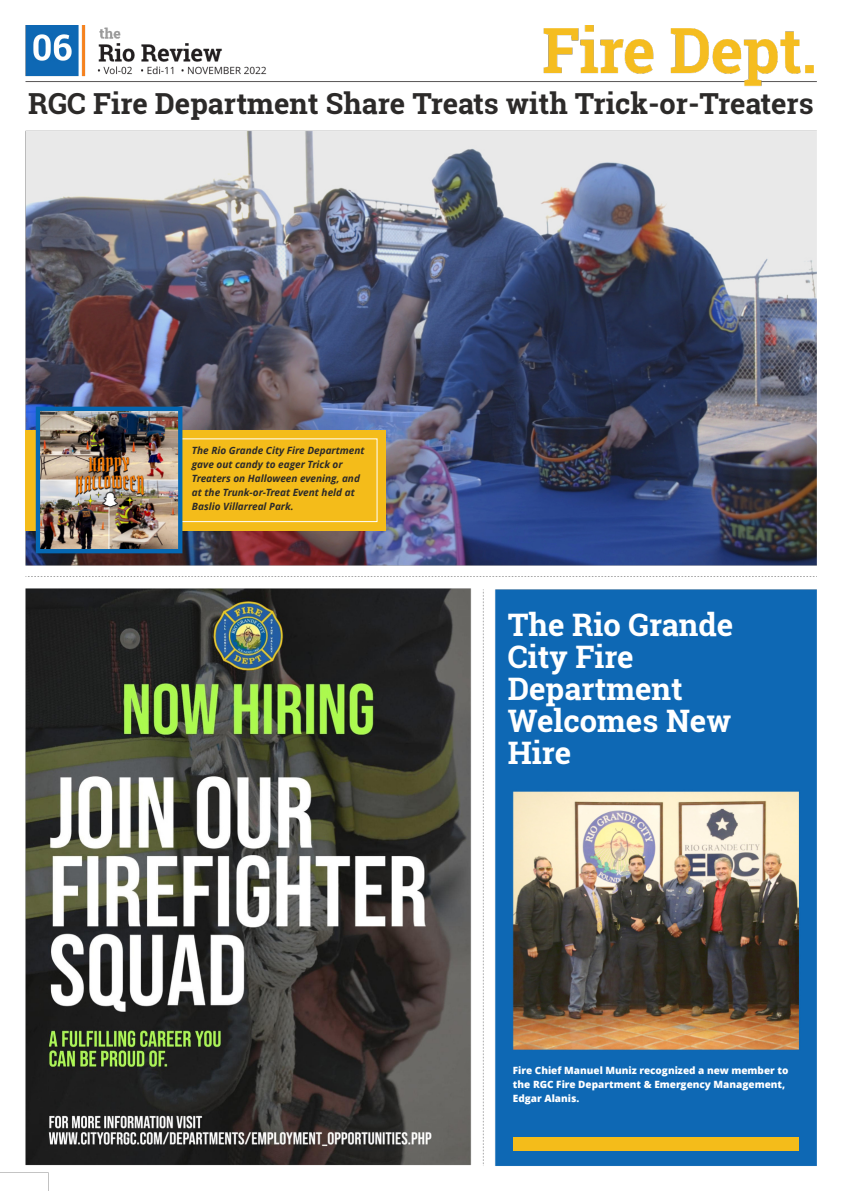
<style>
.page{position:relative;width:842px;height:1191px;background:#fff}
.page>*{position:absolute;margin:0;border:0;box-sizing:border-box;transform-origin:0 0}
.t1{font:700 31px/32px "Roboto Slab";color:#fff}
.t2{font:700 29px "Roboto Slab";color:#2c2a29}
.t3{font:italic 700 10px/14px "Open Sans";color:#2c2a29}
.t4{font:800 10px/14px "Open Sans";color:#fff}
</style>
<div class="page">
<img style="left:0;top:26px;width:816px;height:1165px">
<div style="left:513px;top:1136px;width:285px;height:14px;background:#f4bc1a"></div>
<div style="left:26px;top:429px;width:360px;height:101px;background:#f4bc1a"></div>
<div style="left:173px;top:438px;width:204px;height:84px;border:1px solid #fff"></div>
<img style="left:41px;top:412px;width:136px;height:136px">
<div style="left:36px;top:407px;width:146px;height:146px;border:4px solid #0568b3"></div>
<h2 class="t2" style="left:28px;top:84px;width:787px">RGC Fire Department Share Treats with Trick-or-Treaters</h2>
<p class="t3" style="left:192px;top:444px;width:174px">The Rio Grande City Fire Department gave out candy to eager Trick or<br>Treaters on Halloween evening, and at the Trunk-or-Treat Event held at<br>Baslio Villarreal Park.</p>
<h1 class="t1" style="left:508px;top:607px;width:227px">The Rio Grande<br>City Fire<br>Department<br>Welcomes New<br>Hire</h1>
<p class="t4" style="left:513px;top:1064px;width:277px">Fire Chief Manuel Muniz recognized a new member to the RGC Fire Department &amp; Emergency Management,<br>Edgar Alanis.</p>
</div>
